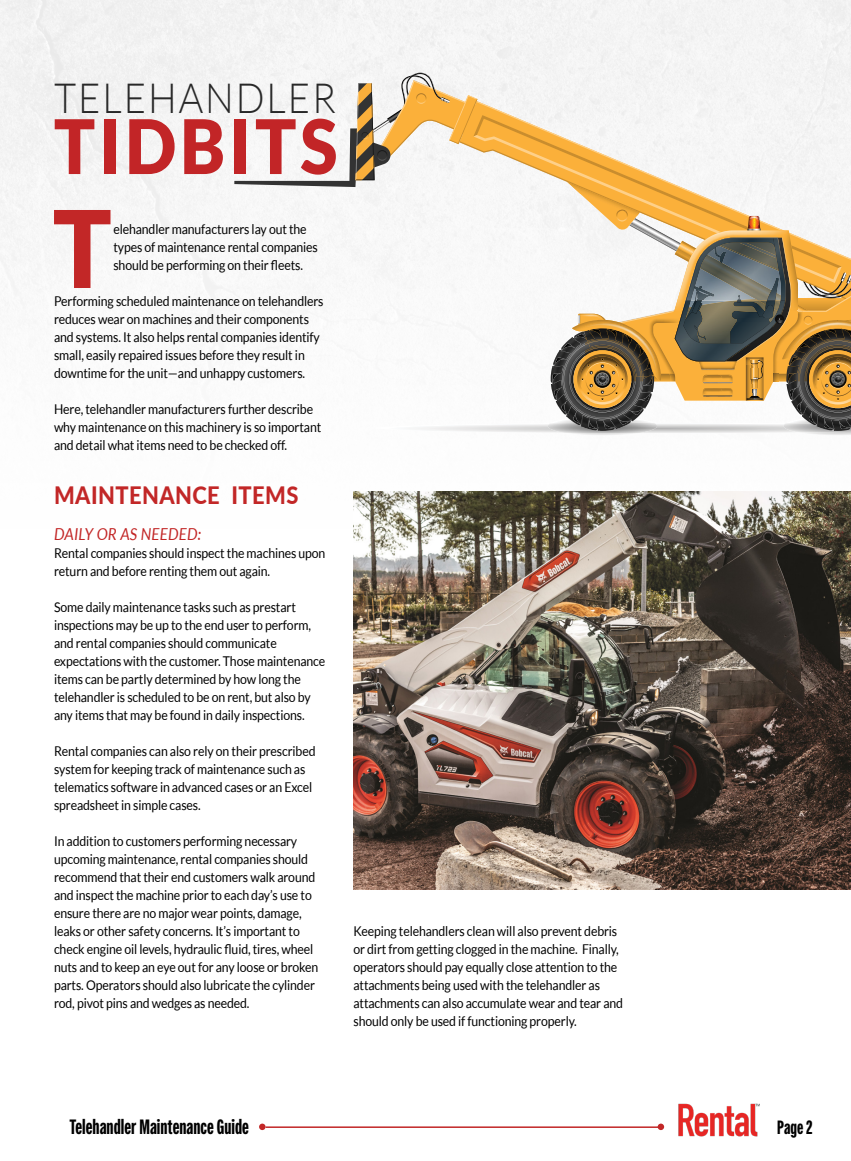
<style>
.page{position:relative;width:851px;height:1161px;background:#fff}
.page>*{position:absolute;margin:0;border:0;box-sizing:border-box;transform-origin:0 0}
.t1{font:900 107.1px "Lato";color:#c22727;scale:.91 1}
.t2{font:900 75.3px "Lato";letter-spacing:.06em;color:#c22527;scale:.91 1}
.t3{font:300 41.7px "Lato";letter-spacing:.05em;color:#282828;scale:.91 1}
.t4{font:800 24px "Lato";letter-spacing:.02em;color:#c22727;scale:.91 1}
.t5{font:800 21px "Fairweather";color:#000}
.t6{font:800 19.5px "Fairweather";color:#000}
.t7{font:italic 16.5px "Lato";letter-spacing:.02em;color:#c22727;scale:.91 1}
.t8{font:13.5px/18px "Lato";letter-spacing:-.01em;color:#000;scale:.91 1}
</style>
<div class="page">
<img style="left:0;top:0;width:850px;height:1131px">
<svg style="left:234px;top:73px;width:617px;height:363px"></svg>
<img style="left:353px;top:492px;width:497px;height:397px">
<img style="left:674px;top:1098px;width:89px;height:39px">
<hr style="left:265px;top:1126px;width:393px;height:2px;background:#c22727">
<div style="left:657px;top:1124px;width:7px;height:6px;background:#c22727;border-radius:50%"></div>
<svg style="left:259px;top:1124px;width:6px;height:6px"></svg>
<h3 class="t3" style="left:54px;top:75px;width:311px">TELEHANDLER</h3>
<h2 class="t2" style="left:54px;top:102px;width:313px">TIDBITS</h2>
<h1 class="t1" style="left:53px;top:186px;width:66px">T</h1>
<p class="t8" style="left:113px;top:220px;width:226px">elehandler manufacturers lay out the types of maintenance rental companies should be performing on their fleets.</p>
<p class="t8" style="left:54px;top:292px;width:298px">Performing scheduled maintenance on telehandlers reduces wear on machines and their components and systems. It also helps rental companies identify small, easily repaired issues before they result in downtime for the unit—and unhappy customers.</p>
<p class="t8" style="left:54px;top:400px;width:295px">Here, telehandler manufacturers further describe why maintenance on this machinery is so important and detail what items need to be checked off.</p>
<h3 class="t4" style="left:54px;top:477px;width:270px">MAINTENANCE ITEMS</h3>
<p class="t7" style="left:54px;top:525px;width:163px">DAILY OR AS NEEDED:</p>
<p class="t8" style="left:54px;top:544px;width:300px">Rental companies should inspect the machines upon return and before renting them out again.</p>
<p class="t8" style="left:54px;top:598px;width:299px">Some daily maintenance tasks such as prestart inspections may be up to the end user to perform, and rental companies should communicate expectations with the customer. Those maintenance items can be partly determined by how long the telehandler is scheduled to be on rent, but also by any items that may be found in daily inspections.</p>
<p class="t8" style="left:54px;top:742px;width:289px">Rental companies can also rely on their prescribed system for keeping track of maintenance such as telematics software in advanced cases or an Excel spreadsheet in simple cases.</p>
<p class="t8" style="left:54px;top:832px;width:292px">In addition to customers performing necessary upcoming maintenance, rental companies should recommend that their end customers walk around and inspect the machine prior to each day’s use to ensure there are no major wear points, damage, leaks or other safety concerns. It’s important to check engine oil levels, hydraulic fluid, tires, wheel nuts and to keep an eye out for any loose or broken parts. Operators should also lubricate the cylinder rod, pivot pins and wedges as needed.</p>
<p class="t8" style="left:353px;top:922px;width:298px">Keeping telehandlers clean will also prevent debris or dirt from getting clogged in the machine. Finally, operators should pay equally close attention to the attachments being used with the telehandler as attachments can also accumulate wear and tear and should only be used if functioning properly.</p>
<h3 class="t5" style="left:69px;top:1115px;width:181px">Telehandler Maintenance Guide</h3>
<h3 class="t6" style="left:777px;top:1116px;width:37px">Page 2</h3>
</div>
